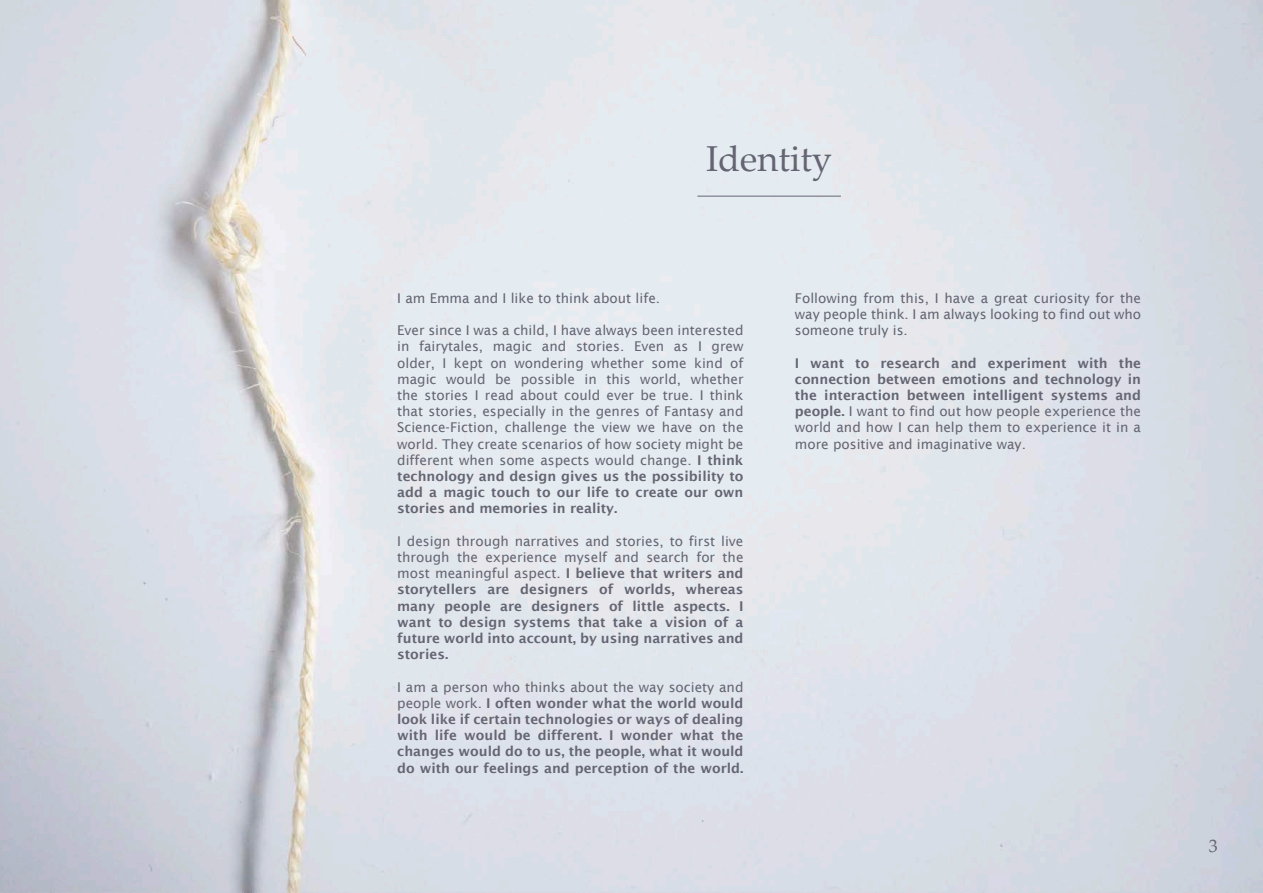
<style>
.page{position:relative;width:1263px;height:893px;background:#fff}
.page>*{position:absolute;margin:0;border:0;box-sizing:border-box;transform-origin:0 0}
.t1{font:36px "Palatino Linotype";color:#646473}
.t2{font:18px "Palatino Linotype";color:#656573}
.t3{font:600 13.5px/16.2px "Lucida Sans";color:#656573;text-align:justify}
.t4{font:13.5px/16.2px "Lucida Sans";color:#656573;text-align:justify}
.s1{font-weight:600}
.s2{font-weight:400}
</style>
<div class="page">
<img style="left:0;top:0;width:1263px;height:893px">
<hr style="left:697px;top:196px;width:144px;height:1px;background:#656573">
<p class="t1" style="left:706px;top:133px;width:128px">Identity</p>
<p class="t4" style="left:397px;top:290px;width:264px">I am Emma and I like to think about life.</p>
<p class="t4" style="left:397px;top:322px;width:348px">Ever since I was a child, I have always been interested in fairytales, magic and stories. Even as I grew older, I kept on wondering whether some kind of magic would be possible in this world, whether the stories I read about could ever be true. I think that stories, especially in the genres of Fantasy and Science-Fiction, challenge the view we have on the world. They create scenarios of how society might be different when some aspects would change. <span class="s1">I think technology and design gives us the possibility to add a magic touch to our life to create our own stories and memories in reality.</span></p>
<p class="t3" style="left:397px;top:533px;width:348px"><span class="s2">I design through narratives and stories, to first live through the experience myself and search for the most meaningful aspect.</span> I believe that writers and storytellers are designers of worlds, whereas many people are designers of little aspects. I want to design systems that take a vision of a future world into account, by using narratives and stories.</p>
<p class="t3" style="left:397px;top:679px;width:348px"><span class="s2">I am a person who thinks about the way society and people work.</span> I often wonder what the world would look like if certain technologies or ways of dealing with life would be different. I wonder what the changes would do to us, the people, what it would do with our feelings and perception of the world.</p>
<p class="t4" style="left:795px;top:290px;width:348px">Following from this, I have a great curiosity for the way people think. I am always looking to find out who someone truly is.</p>
<p class="t3" style="left:795px;top:355px;width:348px">I want to research and experiment with the connection between emotions and technology in the interaction between intelligent systems and people. <span class="s2">I want to find out how people experience the world and how I can help them to experience it in a more positive and imaginative way.</span></p>
<p class="t2" style="left:1209px;top:833px;width:10px">3</p>
</div>
